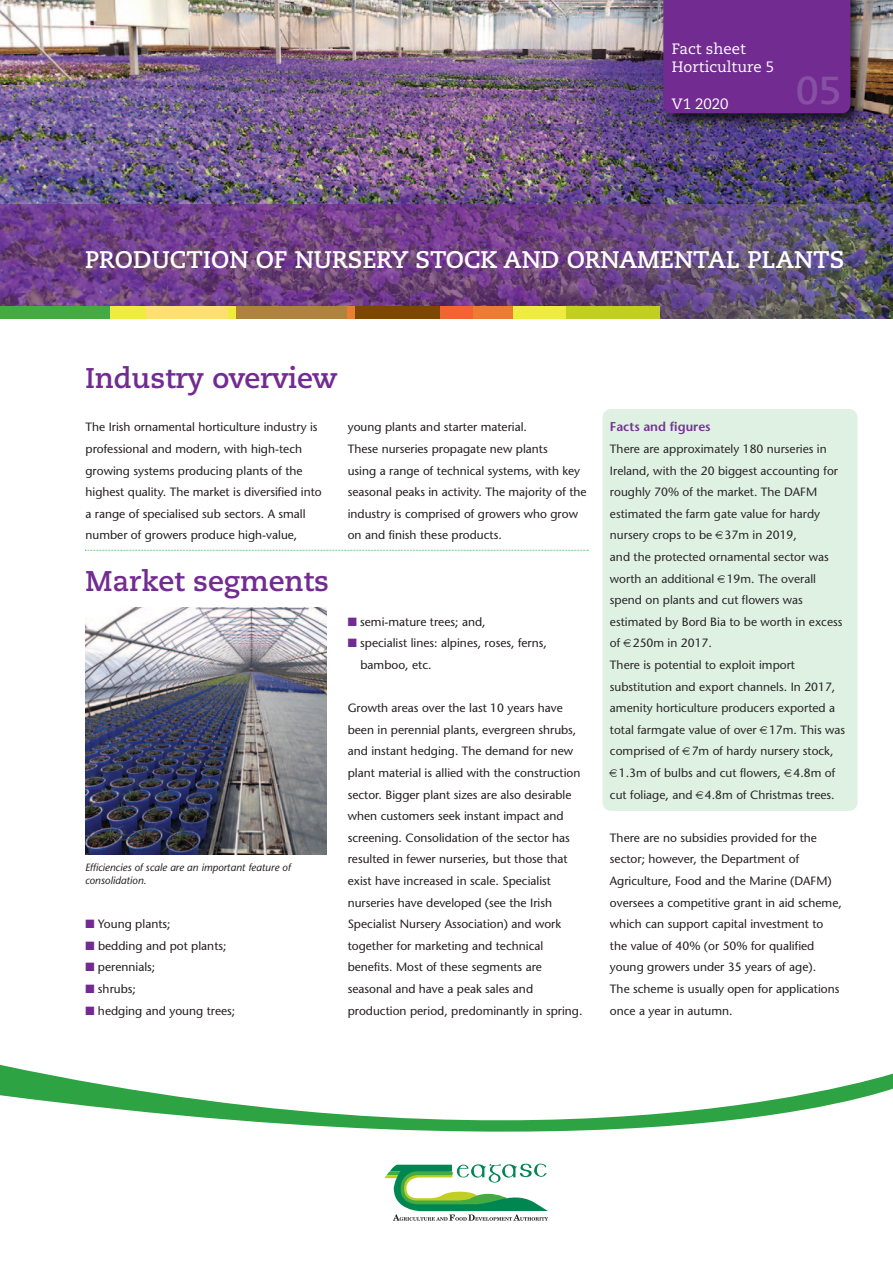
<style>
.page{position:relative;width:893px;height:1263px;background:#fff}
.page>*{position:absolute;margin:0;border:0;box-sizing:border-box;transform-origin:0 0}
.t1{font:700 39px "Caecilia";color:#8651a0}
.t2{font:700 28.5px "Caecilia";letter-spacing:-.005em;color:#722b91}
.t3{font:700 24px "Caecilia";color:#fff}
.t4{font:15px "Caecilia";color:#fff}
.t5{font:600 12.75px "Stone Sans";color:rgb(114 43 145/.97)}
.t6{font:12px/21.6px "Stone Sans";color:#231f20}
.t7{font:12px "Stone Sans";color:rgb(35 31 32/.97)}
.t8{font:italic 10.5px/13.5px "Stone Sans";color:#231f20}
.s1{color:#722b91}
</style>
<div class="page">
<img style="left:0;top:0;width:893px;height:204px">
<svg style="left:385px;top:1163px;width:163px;height:58px"></svg>
<svg style="left:0;top:1065px;width:893px;height:67px"></svg>
<img style="left:657px;top:0;width:213px;height:132px">
<div style="left:663px;top:0;width:187px;height:113px;background:#722b91"></div>
<img style="left:0;top:204px;width:893px;height:115px">
<div style="left:0;top:306px;width:110px;height:13px;background:#44aa42"></div>
<div style="left:146px;top:306px;width:82px;height:13px;background:#ffde74"></div>
<div style="left:110px;top:306px;width:36px;height:13px;background:#efeb43"></div>
<div style="left:236px;top:306px;width:111px;height:13px;background:#af833b"></div>
<div style="left:228px;top:306px;width:8px;height:13px;background:#efeb43"></div>
<div style="left:354px;top:306px;width:86px;height:13px;background:#7d4700"></div>
<div style="left:347px;top:306px;width:7px;height:13px;background:#e97d30"></div>
<div style="left:473px;top:306px;width:41px;height:13px;background:#e97d30"></div>
<div style="left:440px;top:306px;width:33px;height:13px;background:#f26430"></div>
<div style="left:566px;top:306px;width:93px;height:13px;background:#c1ce23"></div>
<div style="left:514px;top:306px;width:52px;height:13px;background:#efeb43"></div>
<div style="left:602px;top:409px;width:256px;height:402px;background:#dff1e3;border-radius:9px"></div>
<svg style="left:85px;top:550px;width:504px;height:1px"></svg>
<img style="left:85px;top:607px;width:241px;height:247px">
<p class="t4" style="left:672px;top:43px;width:76px">Fact sheet</p>
<p class="t4" style="left:672px;top:61px;width:104px">Horticulture 5</p>
<p class="t4" style="left:672px;top:98px;width:58px">V1 2020</p>
<p class="t1" style="left:796px;top:74px;width:48px">05</p>
<p class="t3" style="left:85px;top:249px;width:761px">PRODUCTION OF NURSERY STOCK AND ORNAMENTAL PLANTS</p>
<p class="t2" style="left:85px;top:366px;width:254px">Industry overview</p>
<p class="t6" style="left:86px;top:418px;width:238px">The Irish ornamental horticulture industry is professional and modern, with high-tech growing systems producing plants of the highest quality. The market is diversified into a range of specialised sub sectors. A small number of growers produce high-value,</p>
<p class="t6" style="left:348px;top:418px;width:240px">young plants and starter material.<br>These nurseries propagate new plants<br>using a range of technical systems, with key seasonal peaks in activity. The majority of the industry is comprised of growers who grow on and finish these products.</p>
<p class="t2" style="left:86px;top:569px;width:245px">Market segments</p>
<p class="t8" style="left:85px;top:861px;width:207px">Efficiencies of scale are an important feature of consolidation.</p>
<p class="t6" style="left:86px;top:914px;width:87px"><span class="s1">■</span> Young plants;</p>
<p class="t6" style="left:86px;top:936px;width:143px"><span class="s1">■</span> bedding and pot plants;</p>
<p class="t6" style="left:86px;top:958px;width:71px"><span class="s1">■</span> perennials;</p>
<p class="t6" style="left:86px;top:979px;width:52px"><span class="s1">■</span> shrubs;</p>
<p class="t6" style="left:86px;top:1001px;width:151px"><span class="s1">■</span> hedging and young trees;</p>
<p class="t6" style="left:348px;top:612px;width:139px"><span class="s1">■</span> semi-mature trees; and,</p>
<p class="t6" style="left:360px;top:634px;width:188px;text-indent:-13px"><span class="s1">■</span> specialist lines: alpines, roses, ferns, bamboo, etc.</p>
<p class="t6" style="left:348px;top:698px;width:236px">Growth areas over the last 10 years have been in perennial plants, evergreen shrubs, and instant hedging. The demand for new plant material is allied with the construction sector. Bigger plant sizes are also desirable when customers seek instant impact and screening. Consolidation of the sector has resulted in fewer nurseries, but those that exist have increased in scale. Specialist nurseries have developed (see the Irish Specialist Nursery Association) and work together for marketing and technical benefits. Most of these segments are seasonal and have a peak sales and production period, predominantly in spring.</p>
<p class="t5" style="left:610px;top:422px;width:102px">Facts and figures</p>
<p class="t7" style="left:610px;top:444px;width:218px">There are approximately 180 nurseries in</p>
<p class="t7" style="left:610px;top:466px;width:230px">Ireland, with the 20 biggest accounting for</p>
<p class="t7" style="left:610px;top:487px;width:209px">roughly 70% of the market. The DAFM</p>
<p class="t7" style="left:610px;top:509px;width:212px">estimated the farm gate value for hardy</p>
<p class="t7" style="left:610px;top:530px;width:188px">nursery crops to be 37m in 2019,</p>
<p class="t7" style="left:610px;top:552px;width:220px">and the protected ornamental sector was</p>
<p class="t7" style="left:610px;top:574px;width:208px">worth an additional 19m. The overall</p>
<p class="t7" style="left:610px;top:595px;width:194px">spend on plants and cut flowers was</p>
<p class="t7" style="left:610px;top:617px;width:234px">estimated by Bord Bia to be worth in excess</p>
<p class="t7" style="left:610px;top:638px;width:103px">of 250m in 2017.</p>
<p class="t7" style="left:610px;top:660px;width:187px">There is potential to exploit import</p>
<p class="t7" style="left:610px;top:682px;width:227px">substitution and export channels. In 2017,</p>
<p class="t7" style="left:610px;top:703px;width:227px">amenity horticulture producers exported a</p>
<p class="t7" style="left:610px;top:725px;width:237px">total farmgate value of over 17m. This was</p>
<p class="t7" style="left:610px;top:746px;width:225px">comprised of 7m of hardy nursery stock,</p>
<p class="t7" style="left:619px;top:768px;width:218px">1.3m of bulbs and cut flowers, 4.8m of</p>
<p class="t7" style="left:610px;top:790px;width:226px">cut foliage, and 4.8m of Christmas trees.</p>
<p class="t6" style="left:610px;top:828px;width:233px">There are no subsidies provided for the sector; however, the Department of Agriculture, Food and the Marine (DAFM) oversees a competitive grant in aid scheme, which can support capital investment to the value of 40% (or 50% for qualified young growers under 35 years of age).<br>The scheme is usually open for applications once a year in autumn.</p>
</div>
